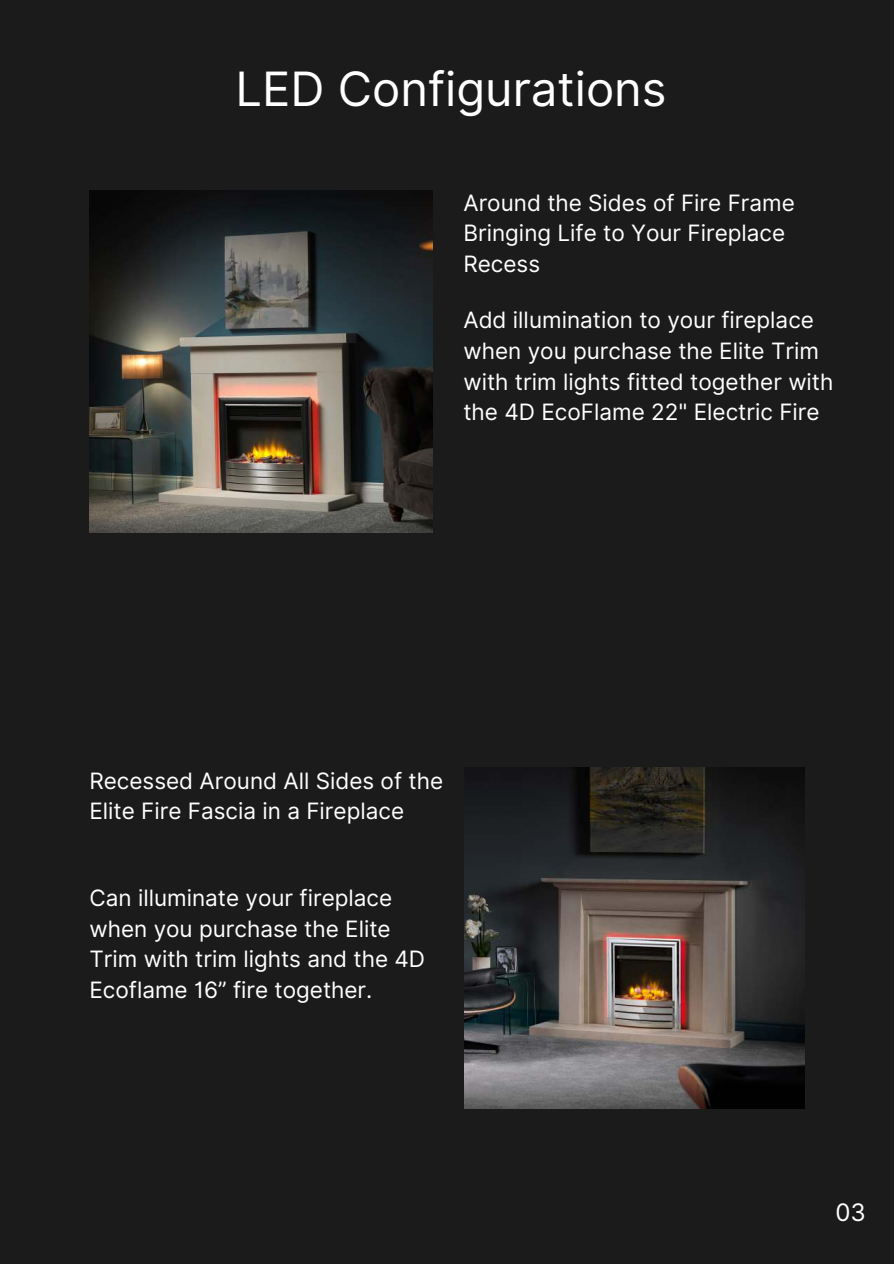
<style>
.page{position:relative;width:894px;height:1264px;background:#fff}
.page>*{position:absolute;margin:0;border:0;box-sizing:border-box;transform-origin:0 0}
.t1{font:47.25px "Inter";color:#fff}
.t2{font:24.15px "Inter";color:#fff}
.t3{font:22.5px/30.6px "Inter";color:#fff}
</style>
<div class="page">
<div style="left:0;top:0;width:893px;height:1263px;background:#1b1b1b"></div>
<img style="left:89px;top:190px;width:343px;height:342px">
<img style="left:464px;top:768px;width:340px;height:340px">
<h1 class="t1" style="left:235px;top:55px;width:432px">LED Configurations</h1>
<p class="t3" style="left:463px;top:187px;width:333px">Around the Sides of Fire Frame<br>Bringing Life to Your Fireplace<br>Recess</p>
<p class="t3" style="left:463px;top:305px;width:371px">Add illumination to your fireplace when you purchase the Elite Trim with trim lights fitted together with the 4D EcoFlame 22" Electric Fire</p>
<p class="t3" style="left:89px;top:765px;width:355px">Recessed Around All Sides of the<br>Elite Fire Fascia in a Fireplace</p>
<p class="t3" style="left:89px;top:882px;width:337px">Can illuminate your fireplace when you purchase the Elite<br>Trim with trim lights and the 4D<br>Ecoflame 16” fire together.</p>
<p class="t2" style="left:835px;top:1194px;width:32px">03</p>
</div>
